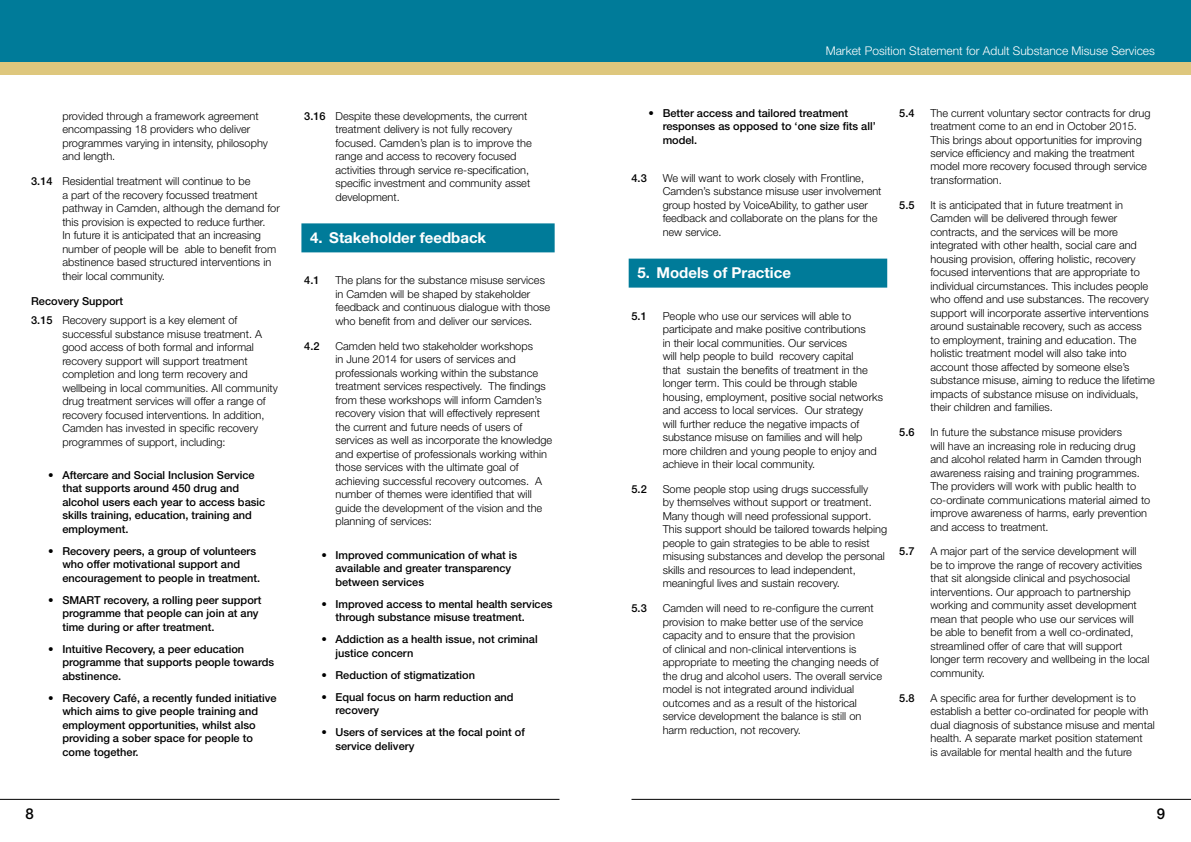
<style>
.page{position:relative;width:1191px;height:842px;background:#fff}
.page>*{position:absolute;margin:0;border:0;box-sizing:border-box;transform-origin:0 0}
.t1{font:700 15px "Helvetica Neue";color:#fff}
.t2{font:500 15px "Helvetica Neue";color:#000}
.t3{font:300 12px "Helvetica Neue";color:#fff}
.t4{font:300 11px/13.5px "Helvetica Neue";color:#000}
.t5{font:500 11px/13.5px "Helvetica Neue";color:#000}
.s1{font-weight:500}
</style>
<div class="page">
<div style="left:0;top:0;width:1191px;height:75px;background:#dec77d"></div>
<div style="left:0;top:0;width:1191px;height:62px;background:#007b99"></div>
<hr style="left:631px;top:799px;width:560px;height:1px;background:#000">
<hr style="left:0;top:799px;width:559px;height:1px;background:#000">
<div style="left:301px;top:223px;width:253px;height:29px;background:#007b99"></div>
<div style="left:628px;top:259px;width:259px;height:29px;background:#007b99"></div>
<p class="t4" style="left:62px;top:109px;width:207px">provided through a framework agreement encompassing 18 providers who deliver programmes varying in intensity, philosophy and length.</p>
<p class="t4" style="left:62px;top:174px;width:219px;text-indent:-31px"><span class="s1">3.14</span> Residential treatment will continue to be<br>a part of the recovery focussed treatment pathway in Camden, although the demand for this provision is expected to reduce further.<br>In future it is anticipated that an increasing number of people will be able to benefit from abstinence based structured interventions in their local community.</p>
<p class="t4" style="left:31px;top:291px;width:208px;line-height:19.2px"><span class="s1">Recovery Support<br>3.15</span> Recovery support is a key element of</p>
<p class="t4" style="left:62px;top:327px;width:217px">successful substance misuse treatment. A good access of both formal and informal recovery support will support treatment completion and long term recovery and wellbeing in local communities. All community drug treatment services will offer a range of recovery focused interventions. In addition, Camden has invested in specific recovery programmes of support, including:</p>
<p class="t5" style="left:62px;top:468px;width:204px;text-indent:-14px">• Aftercare and Social Inclusion Service that supports around 450 drug and alcohol users each year to access basic skills training, education, training and employment.</p>
<p class="t5" style="left:62px;top:544px;width:199px;text-indent:-14px">• Recovery peers, a group of volunteers who offer motivational support and encouragement to people in treatment.</p>
<p class="t5" style="left:62px;top:593px;width:200px;text-indent:-14px">• SMART recovery, a rolling peer support programme that people can join at any time during or after treatment.</p>
<p class="t5" style="left:62px;top:642px;width:213px;text-indent:-14px">• Intuitive Recovery, a peer education programme that supports people towards abstinence.</p>
<p class="t5" style="left:62px;top:691px;width:216px;text-indent:-14px">• Recovery Café, a recently funded initiative which aims to give people training and employment opportunities, whilst also providing a sober space for people to come together.</p>
<p class="t4" style="left:335px;top:109px;width:198px;text-indent:-31px"><span class="s1">3.16</span> Despite these developments, the current treatment delivery is not fully recovery focused. Camden’s plan is to improve the range and access to recovery focused activities through service re-specification, specific investment and community asset development.</p>
<h1 class="t1" style="left:310px;top:229px;width:177px">4. Stakeholder feedback</h1>
<p class="t5" style="left:304px;top:274px;width:17px">4.1</p>
<p class="t4" style="left:335px;top:273px;width:216px">The plans for the substance misuse services in Camden will be shaped by stakeholder feedback and continuous dialogue with those who benefit from and deliver our services.</p>
<p class="t5" style="left:304px;top:339px;width:17px">4.2</p>
<p class="t4" style="left:335px;top:339px;width:218px">Camden held two stakeholder workshops<br>in June 2014 for users of services and professionals working within the substance treatment services respectively. The findings from these workshops will inform Camden’s recovery vision that will effectively represent the current and future needs of users of services as well as incorporate the knowledge and expertise of professionals working within those services with the ultimate goal of achieving successful recovery outcomes. A number of themes were identified that will guide the development of the vision and the planning of services:</p>
<p class="t5" style="left:335px;top:548px;width:183px;text-indent:-14px">• Improved communication of what is available and greater transparency between services</p>
<p class="t5" style="left:335px;top:597px;width:219px;text-indent:-14px">• Improved access to mental health services through substance misuse treatment.</p>
<p class="t5" style="left:335px;top:632px;width:204px;text-indent:-14px">• Addiction as a health issue, not criminal justice concern</p>
<p class="t5" style="left:321px;top:668px;width:155px">• Reduction of stigmatization</p>
<p class="t5" style="left:335px;top:690px;width:180px;text-indent:-14px">• Equal focus on harm reduction and recovery</p>
<p class="t5" style="left:335px;top:725px;width:191px;text-indent:-14px">• Users of services at the focal point of service delivery</p>
<p class="t3" style="left:825px;top:43px;width:331px">Market Position Statement for Adult Substance Misuse Services</p>
<p class="t5" style="left:662px;top:106px;width:214px;text-indent:-14px">• Better access and tailored treatment responses as opposed to ‘one size fits all’ model.</p>
<p class="t5" style="left:631px;top:171px;width:17px">4.3</p>
<p class="t4" style="left:662px;top:171px;width:220px">We will want to work closely with Frontline, Camden’s substance misuse user involvement group hosted by VoiceAbility, to gather user feedback and collaborate on the plans for the new service.</p>
<h1 class="t1" style="left:637px;top:264px;width:155px">5. Models of Practice</h1>
<p class="t5" style="left:631px;top:309px;width:17px">5.1</p>
<p class="t4" style="left:662px;top:309px;width:222px">People who use our services will able to participate and make positive contributions<br>in their local communities. Our services<br>will help people to build recovery capital<br>that sustain the benefits of treatment in the longer term. This could be through stable housing, employment, positive social networks and access to local services. Our strategy<br>will further reduce the negative impacts of substance misuse on families and will help more children and young people to enjoy and achieve in their local community.</p>
<p class="t5" style="left:631px;top:482px;width:17px">5.2</p>
<p class="t4" style="left:662px;top:482px;width:226px">Some people stop using drugs successfully<br>by themselves without support or treatment.<br>Many though will need professional support.<br>This support should be tailored towards helping people to gain strategies to be able to resist misusing substances and develop the personal skills and resources to lead independent, meaningful lives and sustain recovery.</p>
<p class="t5" style="left:631px;top:601px;width:17px">5.3</p>
<p class="t4" style="left:662px;top:601px;width:221px">Camden will need to re-configure the current provision to make better use of the service capacity and to ensure that the provision<br>of clinical and non-clinical interventions is appropriate to meeting the changing needs of the drug and alcohol users. The overall service model is not integrated around individual outcomes and as a result of the historical service development the balance is still on harm reduction, not recovery.</p>
<p class="t5" style="left:899px;top:106px;width:17px">5.4</p>
<p class="t4" style="left:930px;top:106px;width:222px">The current voluntary sector contracts for drug treatment come to an end in October 2015.<br>This brings about opportunities for improving service efficiency and making the treatment model more recovery focused through service transformation.</p>
<p class="t5" style="left:899px;top:198px;width:17px">5.5</p>
<p class="t4" style="left:930px;top:198px;width:226px">It is anticipated that in future treatment in Camden will be delivered through fewer contracts, and the services will be more integrated with other health, social care and housing provision, offering holistic, recovery focused interventions that are appropriate to individual circumstances. This includes people who offend and use substances. The recovery support will incorporate assertive interventions around sustainable recovery, such as access<br>to employment, training and education. The holistic treatment model will also take into account those affected by someone else’s substance misuse, aiming to reduce the lifetime impacts of substance misuse on individuals, their children and families.</p>
<p class="t5" style="left:899px;top:425px;width:17px">5.6</p>
<p class="t4" style="left:930px;top:425px;width:221px">In future the substance misuse providers<br>will have an increasing role in reducing drug and alcohol related harm in Camden through awareness raising and training programmes.<br>The providers will work with public health to co-ordinate communications material aimed to improve awareness of harms, early prevention and access to treatment.</p>
<p class="t5" style="left:899px;top:545px;width:17px">5.7</p>
<p class="t4" style="left:930px;top:545px;width:220px">A major part of the service development will be to improve the range of recovery activities that sit alongside clinical and psychosocial interventions. Our approach to partnership working and community asset development mean that people who use our services will<br>be able to benefit from a well co-ordinated, streamlined offer of care that will support longer term recovery and wellbeing in the local community.</p>
<p class="t5" style="left:899px;top:691px;width:17px">5.8</p>
<p class="t4" style="left:930px;top:691px;width:226px">A specific area for further development is to establish a better co-ordinated for people with dual diagnosis of substance misuse and mental health. A separate market position statement<br>is available for mental health and the future</p>
<h1 class="t2" style="left:26px;top:805px;width:10px">8</h1>
<h1 class="t2" style="left:1157px;top:805px;width:10px">9</h1>
</div>
